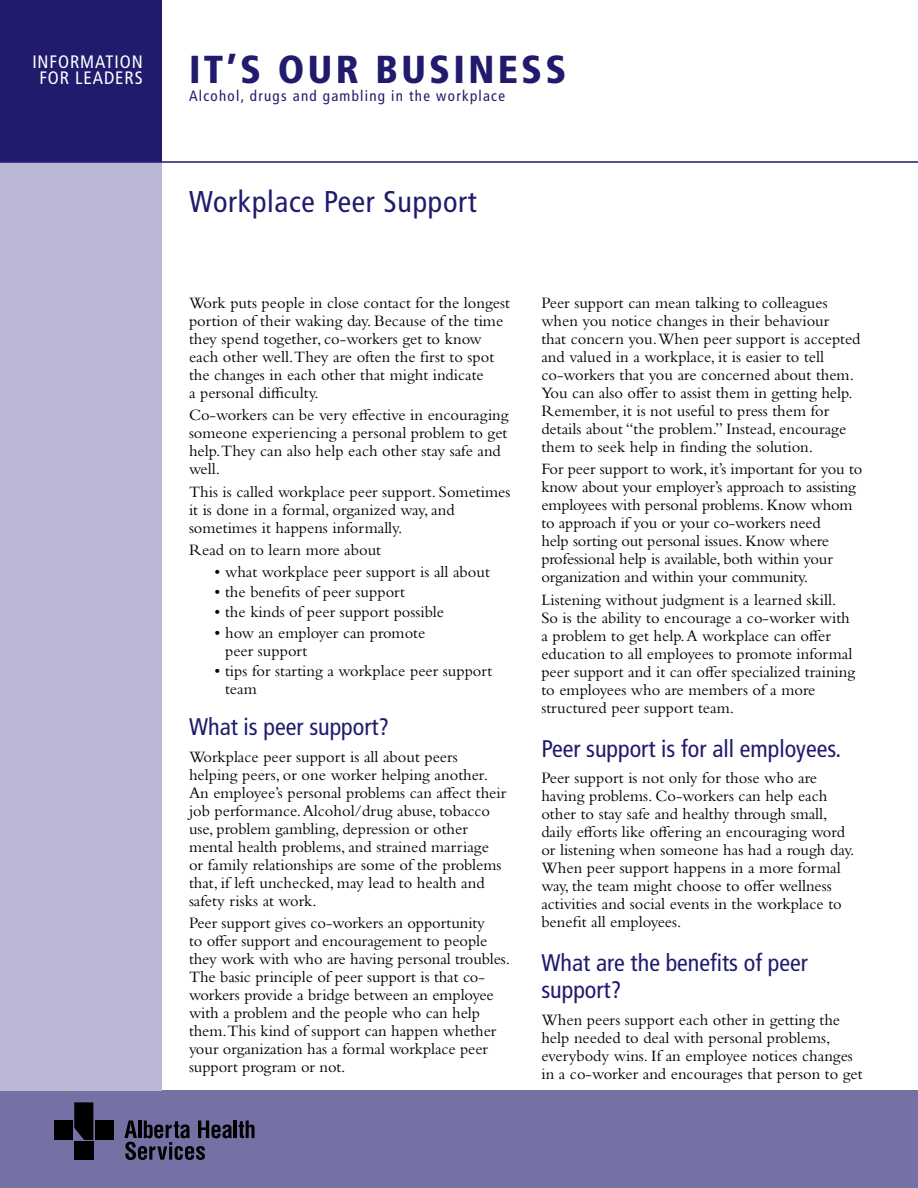
<style>
.page{position:relative;width:918px;height:1188px;background:#fff}
.page>*{position:absolute;margin:0;border:0;box-sizing:border-box;transform-origin:0 0}
.t1{font:900 condensed 39px "Frutiger LT Std";letter-spacing:.085em;color:#201b6d}
.t2{font:condensed 30px "Frutiger LT Std";letter-spacing:.025em;color:#201b6d}
.t3{font:condensed 24px/27px "Frutiger LT Std";color:#201b6d}
.t4{font:condensed 18px/16.5px "Frutiger LT Std";letter-spacing:.05em;color:#fff;text-align:center}
.t5{font:16.5px/18px "Bembo Std";color:#000}
.t6{font:condensed 15px "Frutiger LT Std";letter-spacing:.085em;color:#201b6d}
</style>
<div class="page">
<div style="left:0;top:1090px;width:918px;height:98px;background:#7671a5"></div>
<div style="left:0;top:0;width:162px;height:162px;background:#201b6d"></div>
<div style="left:0;top:162px;width:162px;height:928px;background:#bbb8d5"></div>
<hr style="left:0;top:161px;width:918px;height:2px;background:#201b6d">
<hr style="left:234px;top:1121px;width:3px;height:17px;background:#000">
<svg style="left:239px;top:1121px;width:16px;height:17px"></svg>
<svg style="left:124px;top:1121px;width:108px;height:39px"></svg>
<div style="left:54px;top:1121px;width:18px;height:19px;background:#000"></div>
<div style="left:95px;top:1121px;width:18px;height:19px;background:#000"></div>
<div style="left:74px;top:1142px;width:19px;height:18px;background:#000"></div>
<svg style="left:74px;top:1102px;width:19px;height:38px"></svg>
<p class="t4" style="left:32px;top:53px;width:112px">information for leaders</p>
<h1 class="t1" style="left:189px;top:46px;width:379px">IT’S OUR BUSINESS</h1>
<p class="t6" style="left:189px;top:87px;width:318px">Alcohol, drugs and gambling in the workplace</p>
<h2 class="t2" style="left:189px;top:184px;width:289px">Workplace Peer Support</h2>
<p class="t5" style="left:189px;top:294px;width:322px">Work puts people in close contact for the longest portion of their waking day. Because of the time they spend together, co-workers get to know each other well.They are often the first to spot the changes in each other that might indicate<br>a personal difficulty.</p>
<p class="t5" style="left:189px;top:406px;width:321px">Co-workers can be very effective in encouraging someone experiencing a personal problem to get help.They can also help each other stay safe and well.</p>
<p class="t5" style="left:189px;top:482px;width:323px">This is called workplace peer support. Sometimes it is done in a formal, organized way, and sometimes it happens informally.</p>
<p class="t5" style="left:189px;top:540px;width:194px">Read on to learn more about</p>
<p class="t5" style="left:215px;top:563px;width:277px">• what workplace peer support is all about</p>
<p class="t5" style="left:215px;top:583px;width:192px">• the benefits of peer support</p>
<p class="t5" style="left:215px;top:603px;width:231px">• the kinds of peer support possible</p>
<p class="t5" style="left:225px;top:623px;width:202px;text-indent:-11px">• how an employer can promote peer support</p>
<p class="t5" style="left:225px;top:661px;width:269px;text-indent:-11px">• tips for starting a workplace peer support team</p>
<h3 class="t3" style="left:189px;top:714px;width:202px">What is peer support?</h3>
<p class="t5" style="left:189px;top:748px;width:319px">Workplace peer support is all about peers helping peers, or one worker helping another.<br>An employee’s personal problems can affect their job performance. Alcohol/drug abuse, tobacco use, problem gambling, depression or other mental health problems, and strained marriage or family relationships are some of the problems that, if left unchecked, may lead to health and safety risks at work.</p>
<p class="t5" style="left:189px;top:914px;width:323px">Peer support gives co-workers an opportunity<br>to offer support and encouragement to people they work with who are having personal troubles.<br>The basic principle of peer support is that co&shy;workers provide a bridge between an employee with a problem and the people who can help them.This kind of support can happen whether your organization has a formal workplace peer support program or not.</p>
<p class="t5" style="left:541px;top:294px;width:321px">Peer support can mean talking to colleagues when you notice changes in their behaviour<br>that concern you.When peer support is accepted and valued in a workplace, it is easier to tell co-workers that you are concerned about them.<br>You can also offer to assist them in getting help.<br>Remember, it is not useful to press them for details about “the problem.” Instead, encourage them to seek help in finding the solution.</p>
<p class="t5" style="left:541px;top:460px;width:322px">For peer support to work, it’s important for you to know about your employer’s approach to assisting employees with personal problems. Know whom to approach if you or your co-workers need<br>help sorting out personal issues. Know where professional help is available, both within your organization and within your community.</p>
<p class="t5" style="left:541px;top:590px;width:315px">Listening without judgment is a learned skill.<br>So is the ability to encourage a co-worker with a problem to get help. A workplace can offer education to all employees to promote informal peer support and it can offer specialized training to employees who are members of a more structured peer support team.</p>
<h3 class="t3" style="left:541px;top:735px;width:301px">Peer support is for all employees.</h3>
<p class="t5" style="left:541px;top:769px;width:315px">Peer support is not only for those who are having problems. Co-workers can help each other to stay safe and healthy through small, daily efforts like offering an encouraging word or listening when someone has had a rough day.<br>When peer support happens in a more formal way, the team might choose to offer wellness activities and social events in the workplace to benefit all employees.</p>
<h3 class="t3" style="left:541px;top:949px;width:268px">What are the benefits of peer support?</h3>
<p class="t5" style="left:541px;top:1010px;width:323px">When peers support each other in getting the help needed to deal with personal problems, everybody wins. If an employee notices changes in a co-worker and encourages that person to get</p>
</div>
